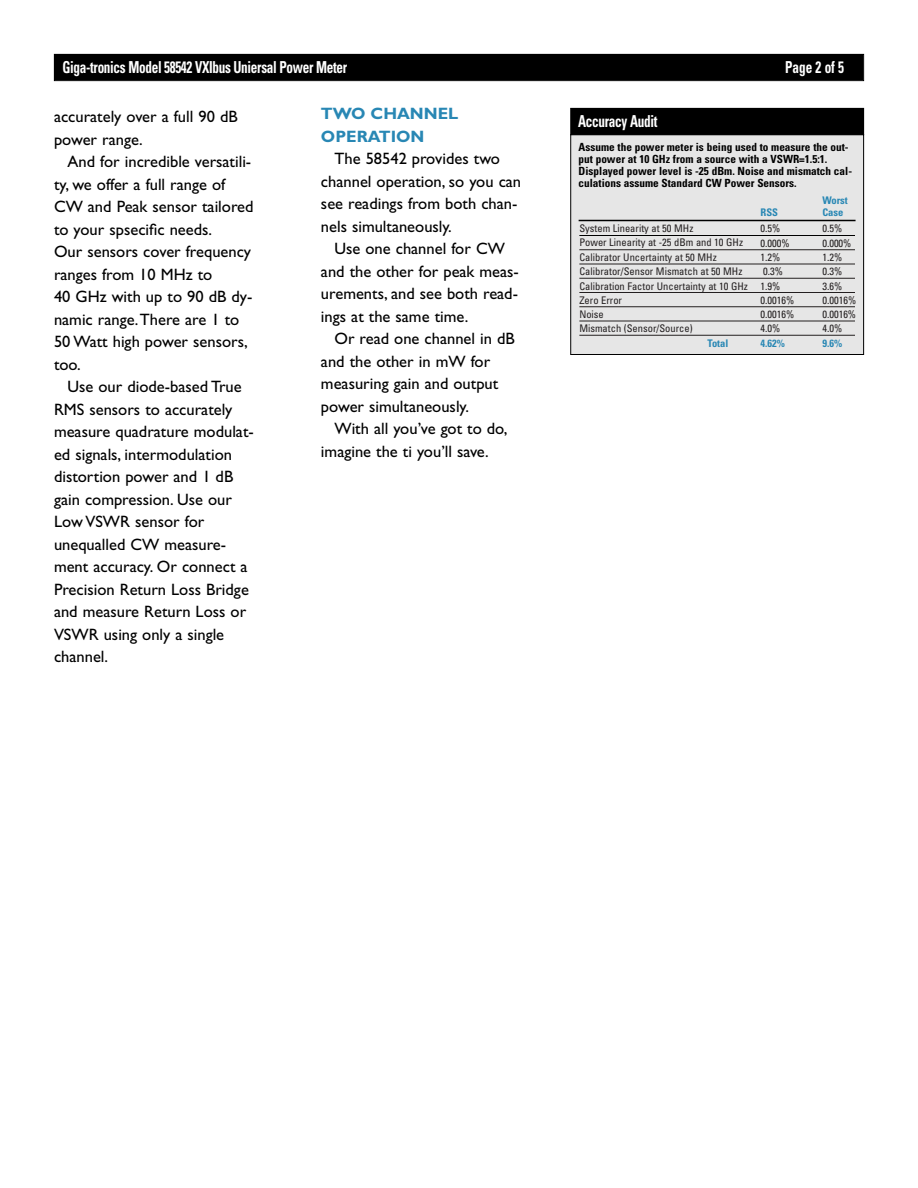
<style>
.page{position:relative;width:918px;height:1188px;background:#fff}
.page>*{position:absolute;margin:0;border:0;box-sizing:border-box;transform-origin:0 0}
.t1{font:16.5px/22.5px "Gill Sans";color:#000}
.t2{font:700 condensed 16.5px "Univers";letter-spacing:-.025em;color:#fff;scale:.8 1}
.t3{font:700 16.5px/22.5px "Gill Sans";color:#2887b4}
.t4{font:700 condensed 11.25px/12px "Univers";color:#000}
.t5{font:condensed 10.5px "Univers";color:#231f20}
.t6{font:700 condensed 10.5px "Univers";color:#2887b4}
</style>
<div class="page">
<div style="left:55px;top:55px;width:808px;height:25px;background:#000"></div>
<div style="left:54px;top:54px;width:810px;height:27px;border:1px solid #000"></div>
<div style="left:571px;top:135px;width:292px;height:219px;background:#e6e6e6"></div>
<hr style="left:579px;top:220px;width:277px;height:1px;background:#000">
<hr style="left:579px;top:235px;width:276px;height:1px;background:#000">
<hr style="left:579px;top:249px;width:276px;height:1px;background:#231f20">
<hr style="left:579px;top:264px;width:276px;height:1px;background:#231f20">
<hr style="left:579px;top:278px;width:276px;height:1px;background:#231f20">
<hr style="left:579px;top:292px;width:276px;height:1px;background:#231f20">
<hr style="left:579px;top:306px;width:276px;height:1px;background:#231f20">
<hr style="left:579px;top:321px;width:276px;height:1px;background:#231f20">
<hr style="left:579px;top:335px;width:276px;height:1px;background:#231f20">
<div style="left:570px;top:134px;width:294px;height:221px;border:1px solid #000"></div>
<div style="left:571px;top:109px;width:292px;height:25px;background:#000"></div>
<div style="left:570px;top:108px;width:294px;height:27px;border:1px solid #000"></div>
<p class="t2" style="left:62px;top:61px;width:357px">Giga-tronics Model 58542 VXIbus Uniersal Power Meter</p>
<p class="t2" style="left:785px;top:61px;width:75px">Page 2 of 5</p>
<p class="t1" style="left:54px;top:107px;width:185px">accurately over a full 90 dB power range.</p>
<p class="t1" style="left:54px;top:152px;width:201px;text-indent:14px">And for incredible versatili&shy;ty, we offer a full range of<br>CW and Peak sensor tailored to your spsecific needs.<br>Our sensors cover frequency ranges from 10 MHz to<br>40 GHz with up to 90 dB dy&shy;namic range.There are 1 to<br>50 Watt high power sensors, too.</p>
<p class="t1" style="left:54px;top:377px;width:201px;text-indent:14px">Use our diode-based True<br>RMS sensors to accurately measure quadrature modulat&shy;ed signals, intermodulation distortion power and 1 dB gain compression. Use our<br>Low VSWR sensor for unequalled CW measure&shy;ment accuracy. Or connect a<br>Precision Return Loss Bridge and measure Return Loss or<br>VSWR using only a single channel.</p>
<p class="t3" style="left:321px;top:104px;width:139px">TWO CHANNEL<br>OPERATION</p>
<p class="t1" style="left:321px;top:149px;width:202px;text-indent:14px">The 58542 provides two channel operation, so you can see readings from both chan&shy;nels simultaneously.</p>
<p class="t1" style="left:321px;top:239px;width:199px;text-indent:14px">Use one channel for CW and the other for peak meas&shy;urements, and see both read&shy;ings at the same time.</p>
<p class="t1" style="left:321px;top:329px;width:195px;text-indent:14px">Or read one channel in dB and the other in mW for measuring gain and output power simultaneously.</p>
<p class="t1" style="left:321px;top:419px;width:188px;text-indent:14px">With all you’ve got to do, imagine the ti you’ll save.</p>
<p class="t2" style="left:578px;top:115px;width:101px">Accuracy Audit</p>
<p class="t4" style="left:579px;top:142px;width:275px">Assume the power meter is being used to measure the out&shy;put power at 10 GHz from a source with a VSWR=1.5:1.<br>Displayed power level is -25 dBm. Noise and mismatch cal&shy;culations assume Standard CW Power Sensors.</p>
<p class="t6" style="left:822px;top:197px;width:27px">Worst</p>
<p class="t6" style="left:761px;top:209px;width:19px">RSS</p>
<p class="t6" style="left:822px;top:209px;width:22px">Case</p>
<p class="t5" style="left:579px;top:224px;width:116px">System Linearity at 50 MHz</p>
<p class="t5" style="left:761px;top:224px;width:21px">0.5%</p>
<p class="t5" style="left:822px;top:224px;width:21px">0.5%</p>
<p class="t5" style="left:579px;top:238px;width:165px">Power Linearity at -25 dBm and 10 GHz</p>
<p class="t5" style="left:761px;top:239px;width:31px">0.000%</p>
<p class="t5" style="left:822px;top:239px;width:31px">0.000%</p>
<p class="t5" style="left:579px;top:253px;width:139px">Calibrator Uncertainty at 50 MHz</p>
<p class="t5" style="left:761px;top:253px;width:21px">1.2%</p>
<p class="t5" style="left:822px;top:253px;width:21px">1.2%</p>
<p class="t5" style="left:579px;top:268px;width:165px">Calibrator/Sensor Mismatch at 50 MHz</p>
<p class="t5" style="left:763px;top:268px;width:21px">0.3%</p>
<p class="t5" style="left:822px;top:268px;width:21px">0.3%</p>
<p class="t5" style="left:579px;top:282px;width:203px">Calibration Factor Uncertainty at 10 GHz 1.9%</p>
<p class="t5" style="left:822px;top:282px;width:21px">3.6%</p>
<p class="t5" style="left:579px;top:296px;width:44px">Zero Error</p>
<p class="t5" style="left:761px;top:296px;width:35px">0.0016%</p>
<p class="t5" style="left:822px;top:296px;width:35px">0.0016%</p>
<p class="t5" style="left:579px;top:310px;width:26px">Noise</p>
<p class="t5" style="left:761px;top:310px;width:35px">0.0016%</p>
<p class="t5" style="left:822px;top:310px;width:35px">0.0016%</p>
<p class="t5" style="left:579px;top:325px;width:115px">Mismatch (Sensor/Source)</p>
<p class="t5" style="left:761px;top:325px;width:21px">4.0%</p>
<p class="t5" style="left:822px;top:325px;width:21px">4.0%</p>
<p class="t6" style="left:708px;top:339px;width:22px">Total</p>
<p class="t6" style="left:761px;top:339px;width:26px">4.62%</p>
<p class="t6" style="left:822px;top:339px;width:21px">9.6%</p>
</div>
